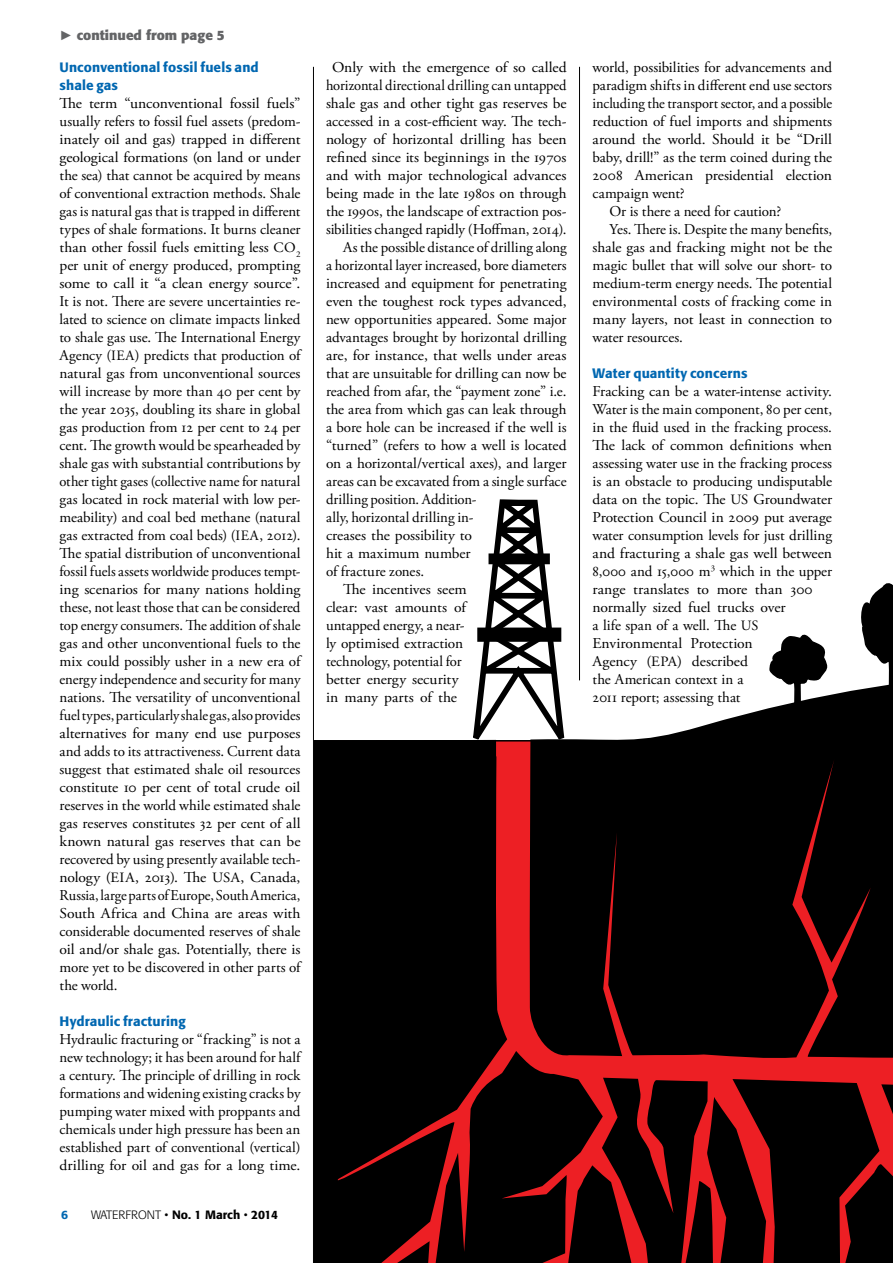
<style>
.page{position:relative;width:893px;height:1263px;background:#fff}
.page>*{position:absolute;margin:0;border:0;box-sizing:border-box;transform-origin:0 0}
.t1{font:15px/18px "Adobe Garamond Pro";color:#000;text-align:justify;scale:1.04 1}
.t2{font:15px/18px "Adobe Garamond Pro";color:#000;text-align:justify}
.t3{font:15px "Adobe Garamond Pro";color:#000;scale:.96 1}
.t4{font:500 13.5px/18px "Formata";letter-spacing:.01em;color:#0067b1}
.t5{font:700 13.5px "Formata";color:#636466}
.t6{font:500 12px "Formata";color:#000}
.t7{font:500 12px "Formata";color:#0067b1}
.s1{font-family:"Arial"}
.s2{font-size:14.25px}
.s3{font-weight:300}
</style>
<div class="page">
<svg style="left:879px;top:1084px;width:14px;height:179px;background:#600c0e"></svg>
<svg style="left:570px;top:680px;width:323px;height:381px;fill:#000"></svg>
<svg style="left:314px;top:740px;width:565px;height:523px;background:#200404"></svg>
<svg style="left:859px;top:583px;width:34px;height:113px"></svg>
<svg style="left:769px;top:634px;width:60px;height:74px"></svg>
<svg style="left:467px;top:499px;width:103px;height:263px"></svg>
<div style="left:477px;top:627px;width:84px;height:15px;background:#000;border:4px solid #000"></div>
<div style="left:488px;top:553px;width:62px;height:11px;background:#000"></div>
<hr style="left:313px;top:67px;width:1px;height:1196px;background:#000">
<hr style="left:579px;top:67px;width:1px;height:613px;background:#000">
<p class="t5" style="left:60px;top:27px;width:167px"><span class="s1">►</span> continued from page 5</p>
<p class="t4" style="left:60px;top:58px;width:201px">Unconventional fossil fuels and shale gas</p>
<p class="t1" style="left:60px;top:95px;width:233px">The term “unconventional fossil fuels” usually refers to fossil fuel assets (predom&shy;inately oil and gas) trapped in different geological formations (on land or under the sea) that cannot be acquired by means of conventional extraction methods. Shale gas is natural gas that is trapped in different types of shale formations. It burns cleaner than other fossil fuels emitting less <span class="s2">CO</span><sub>2 </sub>per unit of energy produced, prompting some to call it “a clean energy source”.<br>It is not. There are severe uncertainties re&shy;lated to science on climate impacts linked to shale gas use. The International Energy Agency (<span class="s2">IEA</span>) predicts that production of natural gas from unconventional sources will increase by more than 40 per cent by the year 2035, doubling its share in global gas production from 12 per cent to 24 per cent. The growth would be spearheaded by shale gas with substantial contributions by other tight gases (collective name for natural gas located in rock material with low per&shy;meability) and coal bed methane (natural gas extracted from coal beds) (<span class="s2">IEA</span>, 2012).<br>The spatial distribution of unconventional fossil fuels assets worldwide produces tempt&shy;ing scenarios for many nations holding these, not least those that can be considered top energy consumers. The addition of shale gas and other unconventional fuels to the mix could possibly usher in a new era of energy independence and security for many nations. The versatility of unconventional fuel types, particularly shale gas, also provides alternatives for many end use purposes and adds to its attractiveness. Current data suggest that estimated shale oil resources constitute 10 per cent of total crude oil reserves in the world while estimated shale gas reserves constitutes 32 per cent of all known natural gas reserves that can be recovered by using presently available tech&shy;nology (<span class="s2">EIA</span>, 2013). The <span class="s2">USA</span>, Canada, Russia, large parts of Europe, South America, South Africa and China are areas with considerable documented reserves of shale oil and/or shale gas. Potentially, there is more yet to be discovered in other parts of the world.</p>
<p class="t4" style="left:60px;top:1012px;width:128px">Hydraulic fracturing</p>
<p class="t2" style="left:60px;top:1031px;width:242px">Hydraulic fracturing or “fracking” is not a new technology; it has been around for half a century. The principle of drilling in rock formations and widening existing cracks by pumping water mixed with proppants and chemicals under high pressure has been an established part of conventional (vertical) drilling for oil and gas for a long time.</p>
<p class="t7" style="left:61px;top:1207px;width:8px">6</p>
<p class="t6" style="left:91px;top:1207px;width:189px"><span class="s3">WATERFRONT •</span> No. 1 March <span class="s3">•</span> 2014</p>
<p class="t1" style="left:332px;top:59px;width:227px">Only with the emergence of so called</p>
<p class="t2" style="left:326px;top:77px;width:242px">horizontal directional drilling can untapped</p>
<p class="t2" style="left:326px;top:95px;width:242px">shale gas and other tight gas reserves be</p>
<p class="t2" style="left:326px;top:113px;width:242px">accessed in a cost-efficient way. The tech-</p>
<p class="t1" style="left:326px;top:131px;width:233px">nology of horizontal drilling has been</p>
<p class="t2" style="left:326px;top:149px;width:242px">refined since its beginnings in the 1970s</p>
<p class="t1" style="left:326px;top:167px;width:233px">and with major technological advances</p>
<p class="t2" style="left:326px;top:185px;width:242px">being made in the late 1980s on through</p>
<p class="t2" style="left:326px;top:203px;width:242px">the 1990s, the landscape of extraction pos-</p>
<p class="t2" style="left:326px;top:221px;width:242px">sibilities changed rapidly (Hoffman, 2014).</p>
<p class="t2" style="left:343px;top:239px;width:225px">As the possible distance of drilling along</p>
<p class="t2" style="left:326px;top:257px;width:242px">a horizontal layer increased, bore diameters</p>
<p class="t2" style="left:326px;top:275px;width:242px">increased and equipment for penetrating</p>
<p class="t1" style="left:326px;top:293px;width:233px">even the toughest rock types advanced,</p>
<p class="t2" style="left:326px;top:311px;width:242px">new opportunities appeared. Some major</p>
<p class="t2" style="left:326px;top:329px;width:242px">advantages brought by horizontal drilling</p>
<p class="t1" style="left:326px;top:347px;width:233px">are, for instance, that wells under areas</p>
<p class="t2" style="left:326px;top:365px;width:242px">that are unsuitable for drilling can now be</p>
<p class="t2" style="left:326px;top:383px;width:242px">reached from afar, the “payment zone” i.e.</p>
<p class="t2" style="left:326px;top:401px;width:242px">the area from which gas can leak through</p>
<p class="t2" style="left:326px;top:419px;width:242px">a bore hole can be increased if the well is</p>
<p class="t2" style="left:326px;top:437px;width:242px">“turned” (refers to how a well is located</p>
<p class="t2" style="left:326px;top:455px;width:242px">on a horizontal/vertical axes), and larger</p>
<p class="t2" style="left:326px;top:473px;width:242px">areas can be excavated from a single surface</p>
<p class="t2" style="left:326px;top:491px;width:152px">drilling position. Addition-</p>
<p class="t2" style="left:326px;top:509px;width:149px">ally, horizontal drilling in-</p>
<p class="t1" style="left:326px;top:527px;width:142px">creases the possibility to</p>
<p class="t2" style="left:326px;top:545px;width:146px">hit a maximum number</p>
<p class="t2" style="left:326px;top:563px;width:100px">of fracture zones.</p>
<p class="t1" style="left:343px;top:581px;width:120px">The incentives seem</p>
<p class="t1" style="left:326px;top:599px;width:136px">clear: vast amounts of</p>
<p class="t2" style="left:326px;top:617px;width:140px">untapped energy, a near-</p>
<p class="t2" style="left:326px;top:635px;width:139px">ly optimised extraction</p>
<p class="t2" style="left:326px;top:653px;width:137px">technology, potential for</p>
<p class="t1" style="left:326px;top:671px;width:129px">better energy security</p>
<p class="t1" style="left:326px;top:689px;width:128px">in many parts of the</p>
<p class="t2" style="left:592px;top:59px;width:241px">world, possibilities for advancements and</p>
<p class="t2" style="left:592px;top:77px;width:241px">paradigm shifts in different end use sectors</p>
<p class="t3" style="left:592px;top:94px;width:251px">including the transport sector, and a possible</p>
<p class="t2" style="left:592px;top:113px;width:241px">reduction of fuel imports and shipments</p>
<p class="t1" style="left:592px;top:131px;width:232px">around the world. Should it be “Drill</p>
<p class="t2" style="left:592px;top:149px;width:241px">baby, drill!” as the term coined during the</p>
<p class="t1" style="left:592px;top:167px;width:232px">2008 American presidential election</p>
<p class="t2" style="left:592px;top:185px;width:94px">campaign went?</p>
<p class="t2" style="left:609px;top:203px;width:173px">Or is there a need for caution?</p>
<p class="t2" style="left:609px;top:221px;width:224px">Yes. There is. Despite the many benefits,</p>
<p class="t2" style="left:592px;top:239px;width:241px">shale gas and fracking might not be the</p>
<p class="t2" style="left:592px;top:257px;width:241px">magic bullet that will solve our short- to</p>
<p class="t2" style="left:592px;top:275px;width:241px">medium-term energy needs. The potential</p>
<p class="t2" style="left:592px;top:293px;width:241px">environmental costs of fracking come in</p>
<p class="t1" style="left:592px;top:311px;width:232px">many layers, not least in connection to</p>
<p class="t2" style="left:592px;top:329px;width:92px">water resources.</p>
<p class="t4" style="left:592px;top:364px;width:157px">Water quantity concerns</p>
<p class="t2" style="left:592px;top:383px;width:241px;text-align:left">Fracking can be a water-intense activity.<br>Water is the main component, 80 per cent, in the fluid used in the fracking process.<br>The lack of common definitions when assessing water use in the fracking process is an obstacle to producing undisputable data on the topic. The <span class="s2">US</span> Groundwater Protection Council in 2009 put average water consumption levels for just drilling and fracturing a shale gas well between 8,000 and 15,000 m<sup>3</sup> which in the upper range translates to more than 300 normally sized fuel trucks over<br>a life span of a well. The <span class="s2">US </span>Environmental Protection<br>Agency (<span class="s2">EPA</span>) described<br>the American context in a<br>2011 report; assessing that</p>
</div>
